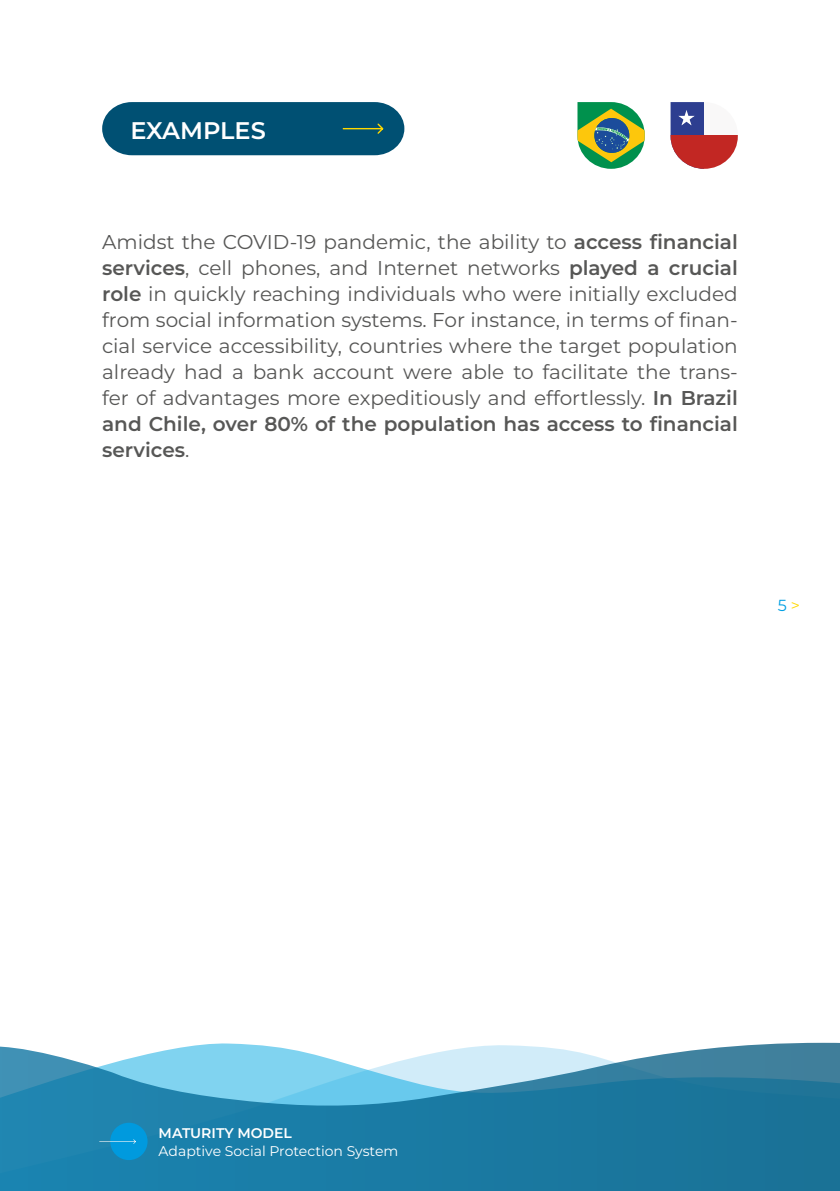
<style>
.page{position:relative;width:840px;height:1191px;background:#fff}
.page>*{position:absolute;margin:0;border:0;box-sizing:border-box;transform-origin:0 0}
.t1{font:100 24px "Montserrat";color:#fff}
.t2{font:20px/26px "Montserrat";color:#575756;text-align:justify}
.t3{font:16px "Montserrat";color:#009fe3}
.t4{font:14px "Montserrat";color:#fff}
.t5{font:100 14px "Montserrat";color:#fff}
.s1{font-weight:100}
.s2{color:#ffd900}
</style>
<div class="page">
<svg style="left:0;top:1042px;width:839px;height:149px;background:#4193b6"></svg>
<div style="left:110px;top:1122px;width:37px;height:38px;background:#009ade;border-radius:50%"></div>
<svg style="left:99px;top:1139px;width:37px;height:4px"></svg>
<div style="left:102px;top:102px;width:302px;height:53px;background:#005073"></div>
<svg style="left:670px;top:102px;width:67px;height:67px"></svg>
<svg style="left:577px;top:102px;width:67px;height:67px;background:#73a569"></svg>
<p class="t1" style="left:130px;top:114px;width:137px">EXAMPLES</p>
<p class="t2" style="left:102px;top:228px;width:636px">Amidst the COVID-19 pandemic, the ability to <span class="s1">access financial services</span>, cell phones, and Internet networks <span class="s1">played a crucial role</span> in quickly reaching individuals who were initially excluded from social information systems. For instance, in terms of finan&shy;cial service accessibility, countries where the target population already had a bank account were able to facilitate the trans&shy;fer of advantages more expeditiously and effortlessly. <span class="s1">In Brazil and Chile, over 80% of the population has access to financial services</span>.</p>
<p class="t3" style="left:777px;top:594px;width:24px">5 <span class="s2">&gt;</span></p>
<p class="t5" style="left:158px;top:1124px;width:135px">MATURITY MODEL</p>
<p class="t4" style="left:158px;top:1141px;width:241px">Adaptive Social Protection System</p>
</div>
